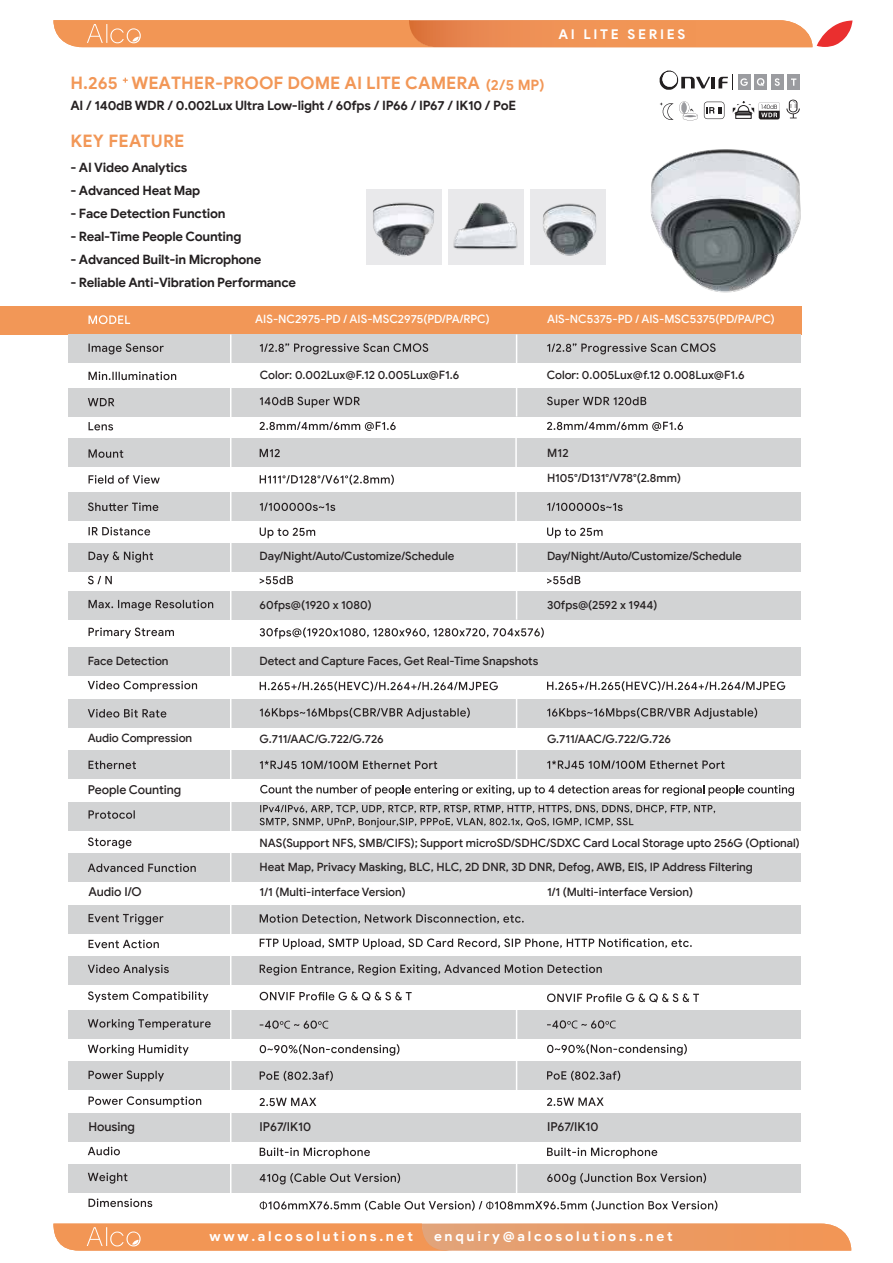
<style>
.page{position:relative;width:893px;height:1263px;background:#fff}
.page>*{position:absolute;margin:0;border:0;box-sizing:border-box;transform-origin:0 0}
.t1{font:700 17.25px "Google Sans";color:#f29757}
.t2{font:700 13.5px "Google Sans";letter-spacing:.2em;color:#fff}
.t3{font:700 12.9px "Google Sans";letter-spacing:-.025em;color:#231f20}
.t4{font:700 12.9px "Google Sans";letter-spacing:-.025em;color:#262122}
.t5{font:500 12.15px "Google Sans";letter-spacing:-.005em;color:#262122}
.t6{font:500 11.55px "Google Sans";color:#262122}
.t7{font:500 11.55px "Google Sans";color:#fff}
.s1{font-size:14.4px}
</style>
<div class="page">
<svg style="left:817px;top:21px;width:35px;height:26px"></svg>
<svg style="left:53px;top:20px;width:759px;height:27px;background:#f09558"></svg>
<svg style="left:53px;top:1223px;width:798px;height:27px;background:#ee9c63"></svg>
<svg style="left:660px;top:71px;width:73px;height:19px"></svg>
<div style="left:738px;top:75px;width:12px;height:15px;background:#9b9ca0"></div>
<div style="left:755px;top:75px;width:12px;height:15px;background:#9b9ca0"></div>
<div style="left:771px;top:75px;width:12px;height:15px;background:#9b9ca0"></div>
<div style="left:788px;top:75px;width:12px;height:15px;background:#9b9ca0"></div>
<svg style="left:740px;top:78px;width:8px;height:8px"></svg>
<svg style="left:757px;top:78px;width:7px;height:8px"></svg>
<svg style="left:775px;top:78px;width:5px;height:8px"></svg>
<svg style="left:791px;top:79px;width:5px;height:7px"></svg>
<div style="left:0;top:306px;width:801px;height:28px;background:#f29757"></div>
<div style="left:68px;top:334px;width:733px;height:29px;background:#d2d3d4"></div>
<div style="left:68px;top:388px;width:733px;height:28px;background:#d2d3d4"></div>
<div style="left:68px;top:438px;width:733px;height:29px;background:#d2d3d4"></div>
<div style="left:68px;top:492px;width:733px;height:29px;background:#d2d3d4"></div>
<div style="left:68px;top:543px;width:733px;height:28px;background:#d2d3d4"></div>
<div style="left:68px;top:591px;width:733px;height:29px;background:#d2d3d4"></div>
<div style="left:68px;top:647px;width:733px;height:29px;background:#d2d3d4"></div>
<div style="left:68px;top:699px;width:733px;height:29px;background:#d2d3d4"></div>
<div style="left:68px;top:750px;width:733px;height:29px;background:#d2d3d4"></div>
<div style="left:68px;top:802px;width:733px;height:29px;background:#d2d3d4"></div>
<div style="left:68px;top:853px;width:733px;height:29px;background:#d2d3d4"></div>
<div style="left:68px;top:905px;width:733px;height:28px;background:#d2d3d4"></div>
<div style="left:68px;top:956px;width:733px;height:28px;background:#d2d3d4"></div>
<div style="left:68px;top:1010px;width:733px;height:29px;background:#d2d3d4"></div>
<div style="left:68px;top:1061px;width:733px;height:29px;background:#d2d3d4"></div>
<div style="left:68px;top:1113px;width:733px;height:29px;background:#d2d3d4"></div>
<div style="left:68px;top:1164px;width:733px;height:29px;background:#d2d3d4"></div>
<svg style="left:89px;top:343px;width:75px;height:11px"></svg>
<svg style="left:89px;top:372px;width:87px;height:8px"></svg>
<svg style="left:88px;top:398px;width:26px;height:8px"></svg>
<svg style="left:89px;top:422px;width:24px;height:8px"></svg>
<svg style="left:89px;top:449px;width:34px;height:9px"></svg>
<svg style="left:89px;top:475px;width:71px;height:9px"></svg>
<svg style="left:88px;top:502px;width:70px;height:9px"></svg>
<svg style="left:89px;top:527px;width:61px;height:8px"></svg>
<svg style="left:89px;top:551px;width:64px;height:12px"></svg>
<svg style="left:88px;top:576px;width:24px;height:8px"></svg>
<svg style="left:89px;top:600px;width:124px;height:11px"></svg>
<svg style="left:89px;top:627px;width:85px;height:11px"></svg>
<svg style="left:88px;top:681px;width:109px;height:11px"></svg>
<svg style="left:88px;top:709px;width:78px;height:8px"></svg>
<svg style="left:89px;top:761px;width:47px;height:8px"></svg>
<svg style="left:89px;top:810px;width:46px;height:9px"></svg>
<svg style="left:88px;top:837px;width:43px;height:12px"></svg>
<svg style="left:88px;top:863px;width:108px;height:9px"></svg>
<svg style="left:89px;top:914px;width:74px;height:11px"></svg>
<svg style="left:89px;top:940px;width:70px;height:8px"></svg>
<svg style="left:88px;top:964px;width:81px;height:11px"></svg>
<svg style="left:88px;top:991px;width:120px;height:11px"></svg>
<svg style="left:88px;top:1019px;width:123px;height:11px"></svg>
<svg style="left:88px;top:1045px;width:101px;height:11px"></svg>
<svg style="left:89px;top:1070px;width:75px;height:11px"></svg>
<svg style="left:89px;top:1096px;width:112px;height:11px"></svg>
<svg style="left:88px;top:1147px;width:32px;height:8px"></svg>
<svg style="left:88px;top:1172px;width:39px;height:12px"></svg>
<svg style="left:89px;top:1198px;width:63px;height:9px"></svg>
<hr style="left:230px;top:334px;width:1px;height:874px;background:#fff">
<svg style="left:260px;top:343px;width:168px;height:11px"></svg>
<svg style="left:547px;top:343px;width:169px;height:11px"></svg>
<svg style="left:260px;top:397px;width:100px;height:11px"></svg>
<svg style="left:260px;top:422px;width:136px;height:9px"></svg>
<svg style="left:547px;top:422px;width:136px;height:9px"></svg>
<svg style="left:260px;top:474px;width:134px;height:11px"></svg>
<svg style="left:260px;top:503px;width:75px;height:8px"></svg>
<svg style="left:547px;top:503px;width:76px;height:8px"></svg>
<svg style="left:260px;top:528px;width:55px;height:10px"></svg>
<svg style="left:547px;top:528px;width:56px;height:10px"></svg>
<svg style="left:260px;top:449px;width:20px;height:8px"></svg>
<svg style="left:260px;top:576px;width:33px;height:8px"></svg>
<svg style="left:547px;top:576px;width:33px;height:8px"></svg>
<svg style="left:260px;top:627px;width:284px;height:12px"></svg>
<svg style="left:260px;top:681px;width:238px;height:11px"></svg>
<svg style="left:260px;top:707px;width:210px;height:12px"></svg>
<svg style="left:260px;top:761px;width:177px;height:8px"></svg>
<svg style="left:260px;top:805px;width:455px;height:22px"></svg>
<svg style="left:260px;top:914px;width:264px;height:10px"></svg>
<svg style="left:260px;top:938px;width:432px;height:11px"></svg>
<svg style="left:260px;top:964px;width:342px;height:11px"></svg>
<svg style="left:260px;top:992px;width:152px;height:9px"></svg>
<svg style="left:547px;top:993px;width:152px;height:9px"></svg>
<svg style="left:260px;top:1020px;width:68px;height:9px"></svg>
<svg style="left:260px;top:1044px;width:139px;height:12px"></svg>
<svg style="left:260px;top:1071px;width:73px;height:10px"></svg>
<svg style="left:260px;top:1098px;width:56px;height:8px"></svg>
<svg style="left:260px;top:1147px;width:110px;height:11px"></svg>
<svg style="left:547px;top:681px;width:238px;height:10px"></svg>
<svg style="left:547px;top:707px;width:210px;height:12px"></svg>
<svg style="left:547px;top:760px;width:178px;height:9px"></svg>
<svg style="left:547px;top:1020px;width:69px;height:8px"></svg>
<svg style="left:547px;top:1044px;width:140px;height:11px"></svg>
<svg style="left:547px;top:1070px;width:73px;height:11px"></svg>
<svg style="left:547px;top:1097px;width:57px;height:9px"></svg>
<svg style="left:547px;top:1147px;width:110px;height:11px"></svg>
<svg style="left:260px;top:1173px;width:446px;height:11px"></svg>
<svg style="left:260px;top:1200px;width:457px;height:11px"></svg>
<img style="left:651px;top:149px;width:150px;height:144px">
<svg style="left:123px;top:78px;width:5px;height:5px"></svg>
<img style="left:581px;top:182px;width:74px;height:111px">
<img style="left:501px;top:189px;width:80px;height:76px">
<img style="left:366px;top:189px;width:135px;height:76px">
<svg style="left:704px;top:102px;width:20px;height:17px"></svg>
<svg style="left:733px;top:101px;width:47px;height:18px"></svg>
<svg style="left:786px;top:100px;width:14px;height:18px"></svg>
<svg style="left:660px;top:102px;width:37px;height:18px"></svg>
<svg style="left:516px;top:591px;width:1px;height:29px"></svg>
<hr style="left:516px;top:694px;width:1px;height:102px;background:#fff">
<hr style="left:516px;top:987px;width:1px;height:126px;background:#fff">
<hr style="left:516px;top:1159px;width:1px;height:37px;background:#fff">
<hr style="left:515px;top:490px;width:2px;height:33px;background:#fff">
<hr style="left:516px;top:541px;width:1px;height:32px;background:#fff">
<hr style="left:516px;top:334px;width:1px;height:82px;background:#fff">
<hr style="left:515px;top:437px;width:2px;height:33px;background:#fff">
<svg style="left:547px;top:397px;width:99px;height:11px"></svg>
<svg style="left:260px;top:785px;width:534px;height:11px"></svg>
<svg style="left:89px;top:315px;width:41px;height:9px"></svg>
<h1 class="t1" style="left:71px;top:73px;width:475px">H.265 WEATHER-PROOF DOME AI LITE CAMERA <span class="s1">(2/5 MP)</span></h1>
<p class="t4" style="left:71px;top:97px;width:447px">AI / 140dB WDR / 0.002Lux Ultra Low-light / 60fps / IP66 / IP67 / IK10 / PoE</p>
<h1 class="t1" style="left:71px;top:131px;width:115px">KEY FEATURE</h1>
<p class="t4" style="left:71px;top:160px;width:118px">- AI Video Analytics</p>
<p class="t3" style="left:71px;top:182px;width:131px">- Advanced Heat Map</p>
<p class="t3" style="left:71px;top:205px;width:156px">- Face Detection Function</p>
<p class="t3" style="left:71px;top:229px;width:172px">- Real-Time People Counting</p>
<p class="t3" style="left:71px;top:251px;width:192px">- Advanced Built-in Microphone</p>
<p class="t3" style="left:71px;top:274px;width:227px">- Reliable Anti-Vibration Performance</p>
<p class="t2" style="left:558px;top:26px;width:128px">AI LITE SERIES</p>
<p class="t7" style="left:255px;top:313px;width:236px">AIS-NC2975-PD / AIS-MSC2975(PD/PA/RPC)</p>
<p class="t7" style="left:547px;top:313px;width:229px">AIS-NC5375-PD / AIS-MSC5375(PD/PA/PC)</p>
<p class="t6" style="left:260px;top:369px;width:201px">Color: 0.002Lux@F.12 0.005Lux@F1.6</p>
<p class="t6" style="left:547px;top:369px;width:199px">Color: 0.005Lux@f.12 0.008Lux@F1.6</p>
<p class="t6" style="left:547px;top:447px;width:23px">M12</p>
<p class="t6" style="left:547px;top:472px;width:135px">H105°/D131°/V78°(2.8mm)</p>
<p class="t6" style="left:88px;top:655px;width:82px">Face Detection</p>
<p class="t6" style="left:88px;top:732px;width:106px">Audio Compression</p>
<p class="t5" style="left:88px;top:783px;width:95px">People Counting</p>
<p class="t6" style="left:260px;top:550px;width:196px">Day/Night/Auto/Customize/Schedule</p>
<p class="t6" style="left:547px;top:550px;width:196px">Day/Night/Auto/Customize/Schedule</p>
<p class="t6" style="left:260px;top:599px;width:113px">60fps@(1920 x 1080)</p>
<p class="t6" style="left:547px;top:599px;width:112px">30fps@(2592 x 1944)</p>
<p class="t6" style="left:260px;top:655px;width:280px">Detect and Capture Faces, Get Real-Time Snapshots</p>
<p class="t6" style="left:260px;top:732px;width:126px">G.711/AAC/G.722/G.726</p>
<p class="t6" style="left:547px;top:732px;width:126px">G.711/AAC/G.722/G.726</p>
<p class="t6" style="left:260px;top:836px;width:542px">NAS(Support NFS, SMB/CIFS); Support microSD/SDHC/SDXC Card Local Storage upto 256G (Optional)</p>
<p class="t6" style="left:260px;top:861px;width:495px">Heat Map, Privacy Masking, BLC, HLC, 2D DNR, 3D DNR, Defog, AWB, EIS, IP Address Filtering</p>
<p class="t5" style="left:89px;top:885px;width:55px">Audio I/O</p>
<p class="t6" style="left:260px;top:885px;width:148px">1/1 (Multi-interface Version)</p>
<p class="t6" style="left:547px;top:885px;width:148px">1/1 (Multi-interface Version)</p>
<p class="t5" style="left:89px;top:1120px;width:48px">Housing</p>
<p class="t5" style="left:260px;top:1120px;width:53px">IP67/IK10</p>
<p class="t5" style="left:547px;top:1120px;width:53px">IP67/IK10</p>
<p class="t2" style="left:209px;top:1228px;width:205px">www.alcosolutions.net</p>
<p class="t2" style="left:434px;top:1228px;width:240px">enquiry@alcosolutions.net</p>
</div>
